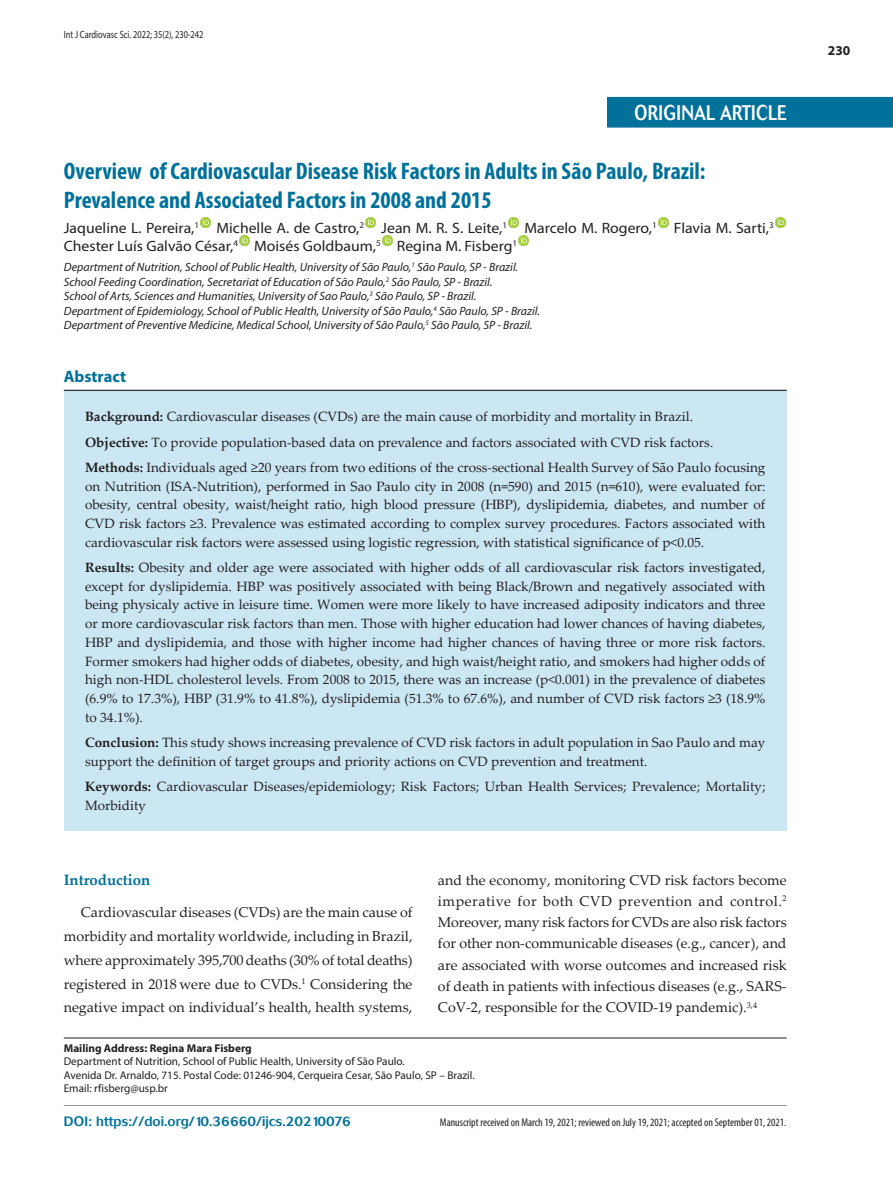
<style>
.page{position:relative;width:893px;height:1191px;background:#fff}
.page>*{position:absolute;margin:0;border:0;box-sizing:border-box;transform-origin:0 0}
._1_-_Titulo{font:700 condensed 24px/28.8px "Myriad Pro";color:#00719a}
.t1{font:500 21px "Cosmos";letter-spacing:.02em;color:#fff;scale:.8 1}
.t2{font:700 16.5px "Myriad Pro";color:#00719a}
._3_-_Autores{font:15px/18px "Myriad Pro";color:#231f20;scale:1.05 1}
._2_-_Sub-titulo{font:700 15px "Palatino Linotype";color:#00719a}
._4_-_Texto-Basico{font:14.25px/21.3px "Palatino Linotype";color:#231f20;text-align:justify}
._8_-_Resumo-portugue{font:13.5px/18.8px "Palatino Linotype";color:#231f20;text-align:justify}
._6_-_DOI{font:500 13.5px "Cosmos";color:#00719a}
.t3{font:700 13.5px "Myriad Pro";color:#231f20}
._4_-_Instituicao{font:italic 12px "Myriad Pro";color:#231f20}
._5_-_Correspondencia{font:11.25px "Myriad Pro";color:#231f20}
._7_-_Artigo-recebido{font:condensed 11.25px "Myriad Pro";color:#231f20}
._5_-_Correspondencia-2{font:700 11.25px "Myriad Pro";color:#231f20}
.t4{font:10.5px "Myriad Pro";color:#231f20;scale:.8 1}
.s1{font-weight:700}
</style>
<div class="page">
<div style="left:607px;top:97px;width:286px;height:31px;background:#00719a"></div>
<svg style="left:201px;top:217px;width:10px;height:11px"></svg>
<svg style="left:365px;top:217px;width:11px;height:11px"></svg>
<svg style="left:509px;top:217px;width:10px;height:11px"></svg>
<svg style="left:658px;top:217px;width:10px;height:11px"></svg>
<svg style="left:775px;top:217px;width:10px;height:11px"></svg>
<svg style="left:239px;top:235px;width:11px;height:11px"></svg>
<svg style="left:382px;top:235px;width:10px;height:11px"></svg>
<svg style="left:518px;top:235px;width:11px;height:11px"></svg>
<hr style="left:64px;top:1037px;width:723px;height:1px;background:#231f20">
<hr style="left:64px;top:1105px;width:723px;height:1px;background:#939598">
<div style="left:64px;top:390px;width:723px;height:441px;background:#cbe7f4"></div>
<hr style="left:64px;top:390px;width:723px;height:1px;background:#231f20">
<p class="t4" style="left:64px;top:28px;width:176px">Int J Cardiovasc Sci. 2022; 35(2), 230-242</p>
<h2 class="t1" style="left:634px;top:100px;width:192px">ORIGINAL ARTICLE</h2>
<p class="_1_-_Titulo" style="left:64px;top:156px;width:643px">Overview of Cardiovascular Disease Risk Factors in Adults in São Paulo, Brazil:<br>Prevalence and Associated Factors in 2008 and 2015</p>
<p class="_3_-_Autores" style="left:64px;top:218px;width:678px">Jaqueline L. Pereira,<sup>1</sup> Michelle A. de Castro,<sup>2</sup> Jean M. R. S. Leite,<sup>1</sup> Marcelo M. Rogero,<sup>1</sup> Flavia M. Sarti,<sup>3<br></sup>Chester Luís Galvão César,<sup>4</sup> Moisés Goldbaum,<sup>5</sup> Regina M. Fisberg<sup>1</sup></p>
<p class="_4_-_Instituicao" style="left:64px;top:260px;width:456px">Department of Nutrition, School of Public Health, University of São Paulo,<sup>1</sup> São Paulo, SP - Brazil.</p>
<p class="_4_-_Instituicao" style="left:64px;top:274px;width:430px">School Feeding Coordination, Secretariat of Education of São Paulo,<sup>2</sup> São Paulo, SP - Brazil.</p>
<p class="_4_-_Instituicao" style="left:64px;top:289px;width:414px">School of Arts, Sciences and Humanities, University of Sao Paulo,<sup>3</sup> São Paulo, SP - Brazil.</p>
<p class="_4_-_Instituicao" style="left:64px;top:303px;width:478px">Department of Epidemiology, School of Public Health, University of São Paulo,<sup>4</sup> São Paulo, SP - Brazil.</p>
<p class="_4_-_Instituicao" style="left:64px;top:317px;width:470px">Department of Preventive Medicine, Medical School, University of São Paulo,<sup>5</sup> São Paulo, SP - Brazil.</p>
<p class="t2" style="left:64px;top:365px;width:64px">Abstract</p>
<p class="_8_-_Resumo-portugue" style="left:85px;top:407px;width:610px"><span class="s1">Background:</span> Cardiovascular diseases (CVDs) are the main cause of morbidity and mortality in Brazil.</p>
<p class="_8_-_Resumo-portugue" style="left:85px;top:432px;width:630px"><span class="s1">Objective:</span> To provide population-based data on prevalence and factors associated with CVD risk factors.</p>
<p class="_8_-_Resumo-portugue" style="left:85px;top:457px;width:682px"><span class="s1">Methods:</span> Individuals aged ≥20 years from two editions of the cross-sectional Health Survey of São Paulo focusing on Nutrition (ISA-Nutrition), performed in Sao Paulo city in 2008 (n=590) and 2015 (n=610), were evaluated for: obesity, central obesity, waist/height ratio, high blood pressure (HBP), dyslipidemia, diabetes, and number of CVD risk factors ≥3. Prevalence was estimated according to complex survey procedures. Factors associated with cardiovascular risk factors were assessed using logistic regression, with statistical significance of p&lt;0.05.</p>
<p class="_8_-_Resumo-portugue" style="left:85px;top:557px;width:682px"><span class="s1">Results:</span> Obesity and older age were associated with higher odds of all cardiovascular risk factors investigated, except for dyslipidemia. HBP was positively associated with being Black/Brown and negatively associated with being physicaly active in leisure time. Women were more likely to have increased adiposity indicators and three or more cardiovascular risk factors than men. Those with higher education had lower chances of having diabetes, HBP and dyslipidemia, and those with higher income had higher chances of having three or more risk factors.<br>Former smokers had higher odds of diabetes, obesity, and high waist/height ratio, and smokers had higher odds of high non-HDL cholesterol levels. From 2008 to 2015, there was an increase (p&lt;0.001) in the prevalence of diabetes (6.9% to 17.3%), HBP (31.9% to 41.8%), dyslipidemia (51.3% to 67.6%), and number of CVD risk factors ≥3 (18.9% to 34.1%).</p>
<p class="_8_-_Resumo-portugue" style="left:85px;top:732px;width:682px"><span class="s1">Conclusion:</span> This study shows increasing prevalence of CVD risk factors in adult population in Sao Paulo and may support the definition of target groups and priority actions on CVD prevention and treatment.</p>
<p class="_8_-_Resumo-portugue" style="left:85px;top:776px;width:682px"><span class="s1">Keywords:</span> Cardiovascular Diseases/epidemiology; Risk Factors; Urban Health Services; Prevalence; Mortality;<br>Morbidity</p>
<p class="_2_-_Sub-titulo" style="left:64px;top:869px;width:88px">Introduction</p>
<p class="_4_-_Texto-Basico" style="left:64px;top:900px;width:350px;line-height:23.7px;text-indent:17px">Cardiovascular diseases (CVDs) are the main cause of morbidity and mortality worldwide, including in Brazil, where approximately 395,700 deaths (30% of total deaths) registered in 2018 were due to CVDs.<sup>1</sup> Considering the negative impact on individual’s health, health systems,</p>
<p class="_4_-_Texto-Basico" style="left:438px;top:868px;width:350px">and the economy, monitoring CVD risk factors become imperative for both CVD prevention and control.<sup>2<br></sup>Moreover, many risk factors for CVDs are also risk factors for other non-communicable diseases (e.g., cancer), and are associated with worse outcomes and increased risk of death in patients with infectious diseases (e.g., SARS-CoV-2, responsible for the COVID-19 pandemic).<sup>3,4</sup></p>
<p class="_5_-_Correspondencia-2" style="left:64px;top:1040px;width:189px">Mailing Address: Regina Mara Fisberg</p>
<p class="_5_-_Correspondencia" style="left:64px;top:1054px;width:342px">Department of Nutrition, School of Public Health, University of São Paulo.</p>
<p class="_5_-_Correspondencia" style="left:64px;top:1068px;width:413px">Avenida Dr. Arnaldo, 715. Postal Code: 01246-904, Cerqueira Cesar, São Paulo, SP – Brazil.</p>
<p class="_5_-_Correspondencia" style="left:64px;top:1081px;width:106px">Email: rfisberg@usp.br</p>
<p class="_7_-_Artigo-recebido" style="left:440px;top:1115px;width:348px">Manuscript received on March 19, 2021; reviewed on July 19, 2021; accepted on September 01, 2021.</p>
<p class="_6_-_DOI" style="left:64px;top:1113px;width:289px">DOI: https://doi.org/10.36660/ijcs.20210076</p>
<p class="t3" style="left:828px;top:42px;width:24px">230</p>
</div>
